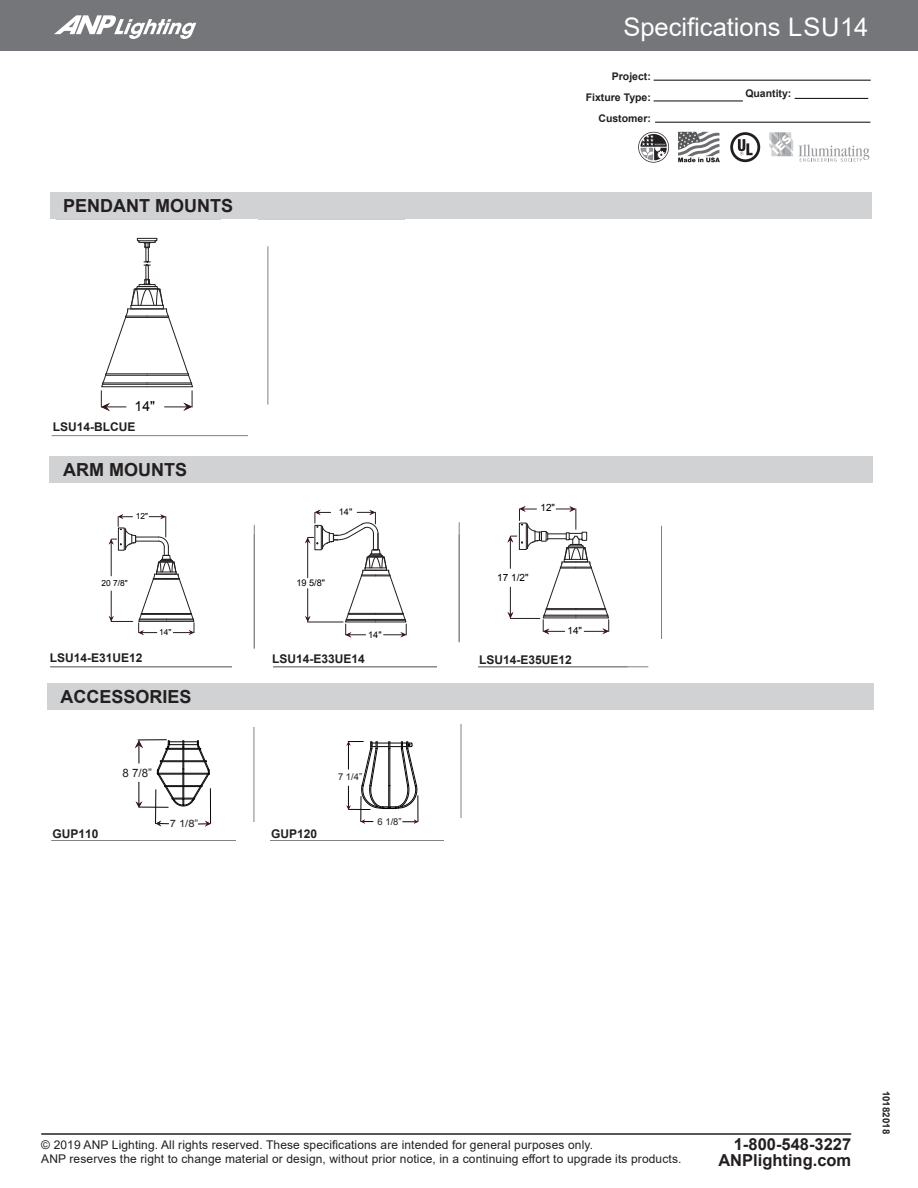
<style>
.page{position:relative;width:918px;height:1188px;background:#fff}
.page>*{position:absolute;margin:0;border:0;box-sizing:border-box;transform-origin:0 0}
.t1{font:25.5px "Arial";color:#fff}
.Select_Option_Header{font:700 18px "Arial";color:#231f20}
.t2{font:700 16.5px/16.5px "Arial";color:#231f20;text-align:right}
.t3{font:13.8px "Arial";color:#000}
.t4{font:12px/13.5px "Arial";letter-spacing:.01em;color:#231f20}
.Main_Copy_with_1st_W{font:700 12px "Arial";color:#231f20}
.t5{font:11.55px "Arial";color:#231f20}
.t6{font:700 10.5px/21px "Arial";color:#231f20;text-align:right}
.t7{font:10.2px "Arial";color:#231f20;scale:1.1 1}
.t8{font:9.9px "Arial";color:#000}
.t9{font:700 9.75px "Arial";color:#231f20}
.t10{font:9.45px "Arial";color:#231f20}
.t11{font:9.15px "Arial";color:#000}
.t12{font:8.4px "Arial";color:#000}
</style>
<div class="page">
<div style="left:0;top:0;width:918px;height:51px;background:#757679"></div>
<hr style="left:654px;top:80px;width:217px;height:1px;background:#231f20">
<hr style="left:654px;top:100px;width:89px;height:2px;background:#231f20">
<hr style="left:655px;top:122px;width:215px;height:1px;background:#231f20">
<svg style="left:54px;top:15px;width:142px;height:24px"></svg>
<hr style="left:795px;top:98px;width:73px;height:1px;background:#231f20">
<hr style="left:41px;top:1133px;width:810px;height:2px;background:#231f20">
<svg style="left:730px;top:132px;width:30px;height:30px"></svg>
<div style="left:639px;top:132px;width:30px;height:30px;background:#908e8e;border-radius:50%"></div>
<svg style="left:638px;top:132px;width:31px;height:31px"></svg>
<svg style="left:639px;top:133px;width:29px;height:29px"></svg>
<svg style="left:640px;top:134px;width:27px;height:26px"></svg>
<svg style="left:678px;top:132px;width:42px;height:30px"></svg>
<svg style="left:769px;top:132px;width:100px;height:30px"></svg>
<hr style="left:56px;top:219px;width:358px;height:1px;background:#808285">
<hr style="left:52px;top:435px;width:199px;height:1px;background:#808285">
<hr style="left:268px;top:246px;width:1px;height:159px;background:#808285">
<div style="left:222px;top:206px;width:36px;height:37px;background:#fff"></div>
<div style="left:248px;top:407px;width:37px;height:37px;background:#fff"></div>
<hr style="left:50px;top:667px;width:598px;height:1px;background:#808285">
<div style="left:405px;top:206px;width:37px;height:37px;background:#fff"></div>
<hr style="left:459px;top:522px;width:1px;height:120px;background:#808285">
<hr style="left:254px;top:525px;width:1px;height:123px;background:#808285">
<hr style="left:661px;top:526px;width:1px;height:113px;background:#808285">
<div style="left:437px;top:643px;width:41px;height:41px;background:#fff"></div>
<div style="left:232px;top:649px;width:40px;height:41px;background:#fff"></div>
<div style="left:50px;top:192px;width:822px;height:27px;background:#d1d2d4"></div>
<div style="left:50px;top:456px;width:823px;height:27px;background:#d1d2d4"></div>
<hr style="left:51px;top:840px;width:398px;height:1px;background:#808285">
<hr style="left:461px;top:724px;width:1px;height:96px;background:#808285">
<hr style="left:254px;top:727px;width:1px;height:97px;background:#808285">
<div style="left:236px;top:822px;width:33px;height:33px;background:#fff"></div>
<div style="left:445px;top:819px;width:35px;height:35px;background:#fff"></div>
<div style="left:47px;top:683px;width:827px;height:27px;background:#d1d2d4"></div>
<svg style="left:101px;top:238px;width:92px;height:173px"></svg>
<svg style="left:109px;top:514px;width:86px;height:121px"></svg>
<svg style="left:305px;top:510px;width:102px;height:128px"></svg>
<svg style="left:507px;top:506px;width:102px;height:128px"></svg>
<hr style="left:155px;top:790px;width:1px;height:34px;background:#050504">
<hr style="left:210px;top:789px;width:1px;height:35px;background:#050504">
<svg style="left:198px;top:821px;width:13px;height:6px"></svg>
<svg style="left:156px;top:821px;width:13px;height:6px"></svg>
<svg style="left:135px;top:739px;width:76px;height:69px"></svg>
<svg style="left:346px;top:741px;width:73px;height:83px"></svg>
<h1 class="t1" style="left:623px;top:10px;width:247px">Specifications LSU14</h1>
<p class="Select_Option_Header" style="left:63px;top:193px;width:171px">PENDANT MOUNTS</p>
<p class="t3" style="left:135px;top:397px;width:22px">14"</p>
<p class="Main_Copy_with_1st_W" style="left:53px;top:418px;width:84px">LSU14-BLCUE</p>
<p class="Select_Option_Header" style="left:63px;top:457px;width:125px">ARM MOUNTS</p>
<p class="t12" style="left:136px;top:510px;width:14px">12"</p>
<p class="t12" style="left:102px;top:577px;width:28px">20 7/8"</p>
<p class="t12" style="left:159px;top:627px;width:14px">14"</p>
<p class="t11" style="left:339px;top:506px;width:15px">14"</p>
<p class="t11" style="left:296px;top:577px;width:30px">19 5/8"</p>
<p class="t11" style="left:368px;top:628px;width:15px">14"</p>
<p class="t6" style="left:586px;top:66px;width:67px">Project:<br>Fixture Type:<br>Customer:</p>
<p class="t8" style="left:541px;top:501px;width:16px">12"</p>
<p class="t8" style="left:497px;top:571px;width:33px">17 1/2"</p>
<p class="t8" style="left:568px;top:624px;width:16px">14"</p>
<p class="Main_Copy_with_1st_W" style="left:50px;top:649px;width:94px">LSU14-E31UE12</p>
<p class="Main_Copy_with_1st_W" style="left:272px;top:650px;width:94px">LSU14-E33UE14</p>
<p class="Main_Copy_with_1st_W" style="left:479px;top:652px;width:94px">LSU14-E35UE12</p>
<p class="Select_Option_Header" style="left:61px;top:684px;width:133px">ACCESSORIES</p>
<p class="t5" style="left:122px;top:765px;width:31px">8 7/8”</p>
<p class="t7" style="left:170px;top:817px;width:27px">7 1/8”</p>
<p class="Main_Copy_with_1st_W" style="left:53px;top:826px;width:48px">GUP110</p>
<p class="Main_Copy_with_1st_W" style="left:271px;top:826px;width:48px">GUP120</p>
<p class="t10" style="left:338px;top:771px;width:26px">7 1/4”</p>
<p class="t10" style="left:378px;top:816px;width:26px">6 1/8”</p>
<p class="t6" style="left:745px;top:83px;width:48px">Quantity:</p>
<p class="t4" style="left:41px;top:1138px;width:642px">© 2019 ANP Lighting. All rights reserved. These specifications are intended for general purposes only.<br>ANP reserves the right to change material or design, without prior notice, in a continuing effort to upgrade its products.</p>
<h3 class="t2" style="left:718px;top:1136px;width:134px">1-800-548-3227<br>ANPlighting.com</h3>
<p class="t9" style="left:893px;top:1091px;width:45px;rotate:90deg">10182018</p>
</div>
